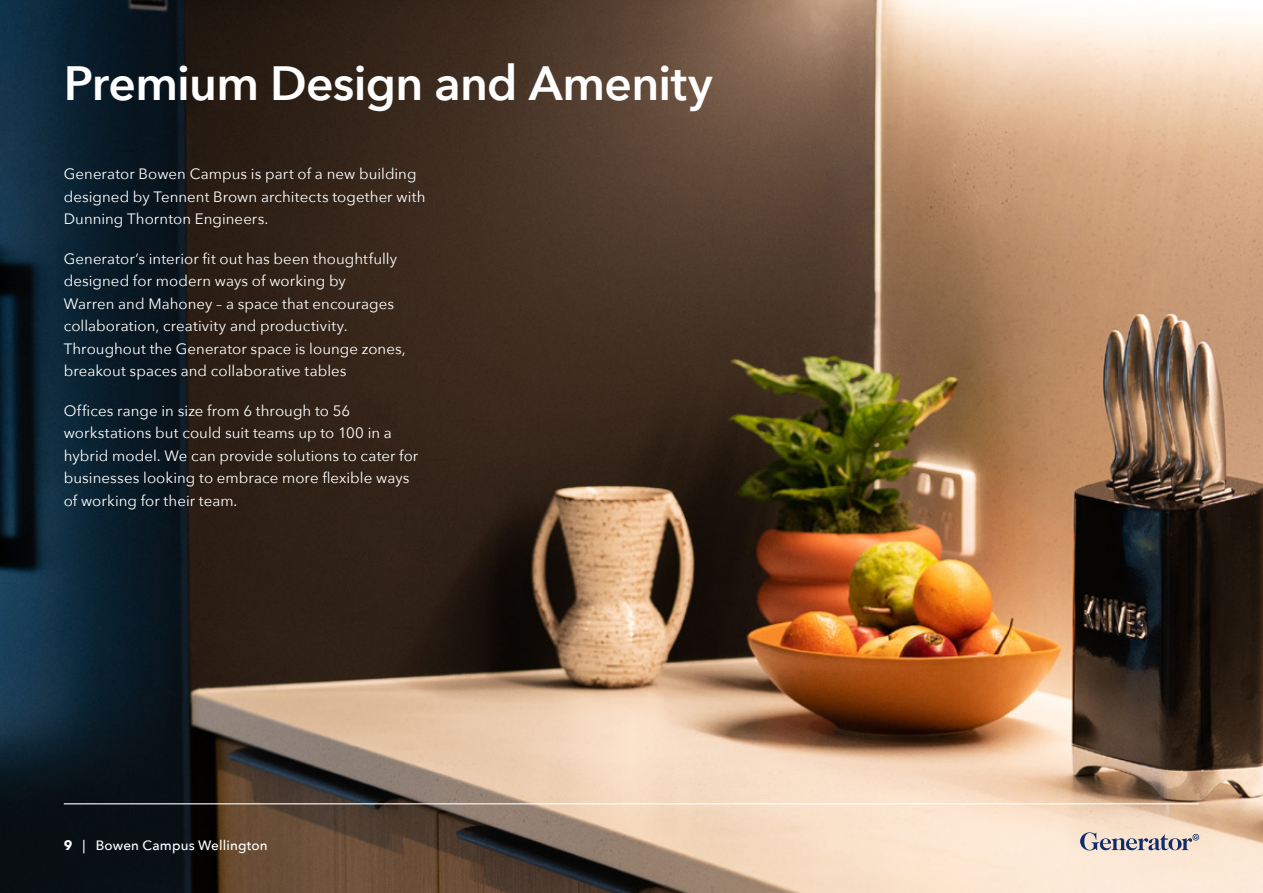
<style>
.page{position:relative;width:1263px;height:893px;background:#fff}
.page>*{position:absolute;margin:0;border:0;box-sizing:border-box;transform-origin:0 0}
.t1{font:600 48px "Avenir Next";letter-spacing:-.015em;color:#fff}
.t2{font:15px/22.5px "Avenir Next";letter-spacing:.005em;color:#fff}
.t3{font:500 13.5px "Avenir Next";letter-spacing:.01em;color:#fff}
.s1{font-weight:700}
</style>
<div class="page">
<img style="left:0;top:0;width:1263px;height:893px">
<svg style="left:1080px;top:832px;width:119px;height:18px;background:#b4aeb1"></svg>
<hr style="left:64px;top:803px;width:1135px;height:1px;background:#fff">
<h1 class="t1" style="left:64px;top:42px;width:650px">Premium Design and Amenity</h1>
<p class="t2" style="left:64px;top:162px;width:363px">Generator Bowen Campus is part of a new building designed by Tennent Brown architects together with<br>Dunning Thornton Engineers.</p>
<p class="t2" style="left:64px;top:247px;width:343px">Generator’s interior fit out has been thoughtfully designed for modern ways of working by<br>Warren and Mahoney – a space that encourages collaboration, creativity and productivity.<br>Throughout the Generator space is lounge zones, breakout spaces and collaborative tables</p>
<p class="t2" style="left:64px;top:399px;width:356px">Offices range in size from 6 through to 56 workstations but could suit teams up to 100 in a hybrid model. We can provide solutions to cater for businesses looking to embrace more flexible ways of working for their team.</p>
<p class="t3" style="left:64px;top:834px;width:205px"><span class="s1">9</span> | Bowen Campus Wellington</p>
</div>
